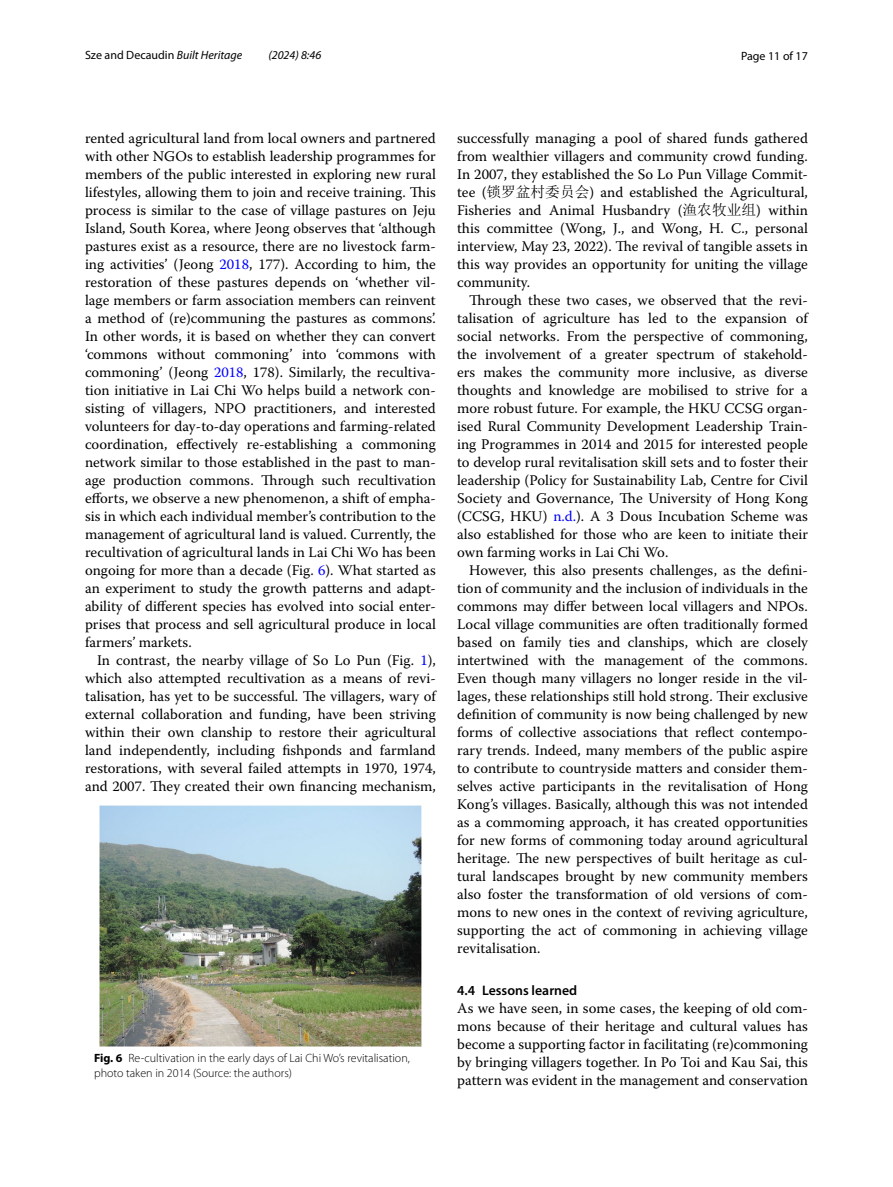
<style>
.page{position:relative;width:893px;height:1187px;background:#fff}
.page>*{position:absolute;margin:0;border:0;box-sizing:border-box;transform-origin:0 0}
.t1{font:14.7px/18px "Warnock Pro";color:#000;text-align:justify}
.t2{font:600 13.8px "Myriad Pro";color:#000}
.t3{font:300 12px/15px "Myriad Pro";color:#000}
.t4{font:12px "Myriad Pro";color:#000}
.t5{font:italic 12px "Myriad Pro";color:#000}
.s1{font-style:italic}
.s2{color:#00f}
.s3{font-weight:700}
.s4{font-family:"Sim Sun"}
</style>
<div class="page">
<img style="left:100px;top:805px;width:321px;height:241px">
<p class="t4" style="left:85px;top:48px;width:159px">Sze and Decaudin <span class="s1">Built Heritage</span></p>
<p class="t5" style="left:268px;top:48px;width:54px">(2024) 8:46</p>
<p class="t4" style="left:741px;top:48px;width:68px">Page 11 of 17</p>
<p class="t1" style="left:85px;top:128px;width:352px">rented agricultural land from local owners and partnered with other NGOs to establish leadership programmes for members of the public interested in exploring new rural lifestyles, allowing them to join and receive training. This process is similar to the case of village pastures on Jeju Island, South Korea, where Jeong observes that ‘although pastures exist as a resource, there are no livestock farm&shy;ing activities’ (Jeong <span class="s2">2018</span>, 177). According to him, the restoration of these pastures depends on ‘whether vil&shy;lage members or farm association members can reinvent a method of (re)communing the pastures as commons’.<br>In other words, it is based on whether they can convert ‘commons without commoning’ into ‘commons with commoning’ (Jeong <span class="s2">2018</span>, 178). Similarly, the recultiva&shy;tion initiative in Lai Chi Wo helps build a network con&shy;sisting of villagers, NPO practitioners, and interested volunteers for day-to-day operations and farming-related coordination, effectively re-establishing a commoning network similar to those established in the past to man&shy;age production commons. Through such recultivation efforts, we observe a new phenomenon, a shift of empha&shy;sis in which each individual member’s contribution to the management of agricultural land is valued. Currently, the recultivation of agricultural lands in Lai Chi Wo has been ongoing for more than a decade (Fig. <span class="s2">6</span>). What started as an experiment to study the growth patterns and adapt&shy;ability of different species has evolved into social enter&shy;prises that process and sell agricultural produce in local farmers’ markets.</p>
<p class="t1" style="left:85px;top:650px;width:352px;text-indent:12px">In contrast, the nearby village of So Lo Pun (Fig. <span class="s2">1</span>), which also attempted recultivation as a means of revi&shy;talisation, has yet to be successful. The villagers, wary of external collaboration and funding, have been striving within their own clanship to restore their agricultural land independently, including fishponds and farmland restorations, with several failed attempts in 1970, 1974, and 2007. They created their own financing mechanism,</p>
<p class="t3" style="left:94px;top:1050px;width:317px"><span class="s3">Fig. 6</span> Re-cultivation in the early days of Lai Chi Wo’s revitalisation, photo taken in 2014 (Source: the authors)</p>
<p class="t1" style="left:457px;top:128px;width:352px">successfully managing a pool of shared funds gathered from wealthier villagers and community crowd funding.<br>In 2007, they established the So Lo Pun Village Commit&shy;tee (<span class="s4">锁罗盆村委员会</span>) and established the Agricultural, Fisheries and Animal Husbandry (<span class="s4">渔农牧业组</span>) within this committee (Wong, J., and Wong, H. C., personal interview, May 23, 2022). The revival of tangible assets in this way provides an opportunity for uniting the village community.</p>
<p class="t1" style="left:457px;top:290px;width:352px;text-indent:12px">Through these two cases, we observed that the revi&shy;talisation of agriculture has led to the expansion of social networks. From the perspective of commoning, the involvement of a greater spectrum of stakehold&shy;ers makes the community more inclusive, as diverse thoughts and knowledge are mobilised to strive for a more robust future. For example, the HKU CCSG organ&shy;ised Rural Community Development Leadership Train&shy;ing Programmes in 2014 and 2015 for interested people to develop rural revitalisation skill sets and to foster their leadership (Policy for Sustainability Lab, Centre for Civil Society and Governance, The University of Hong Kong (CCSG, HKU) <span class="s2">n.d.</span>). A 3 Dous Incubation Scheme was also established for those who are keen to initiate their own farming works in Lai Chi Wo.</p>
<p class="t1" style="left:457px;top:560px;width:352px;text-indent:12px">However, this also presents challenges, as the defini&shy;tion of community and the inclusion of individuals in the commons may differ between local villagers and NPOs.<br>Local village communities are often traditionally formed based on family ties and clanships, which are closely intertwined with the management of the commons.<br>Even though many villagers no longer reside in the vil&shy;lages, these relationships still hold strong. Their exclusive definition of community is now being challenged by new forms of collective associations that reflect contempo&shy;rary trends. Indeed, many members of the public aspire to contribute to countryside matters and consider them&shy;selves active participants in the revitalisation of Hong Kong’s villages. Basically, although this was not intended as a commoming approach, it has created opportunities for new forms of commoning today around agricultural heritage. The new perspectives of built heritage as cul&shy;tural landscapes brought by new community members also foster the transformation of old versions of com&shy;mons to new ones in the context of reviving agriculture, supporting the act of commoning in achieving village revitalisation.</p>
<p class="t2" style="left:457px;top:981px;width:122px">4.4 Lessons learned</p>
<p class="t1" style="left:457px;top:999px;width:352px">As we have seen, in some cases, the keeping of old com&shy;mons because of their heritage and cultural values has become a supporting factor in facilitating (re)commoning by bringing villagers together. In Po Toi and Kau Sai, this pattern was evident in the management and conservation</p>
</div>
